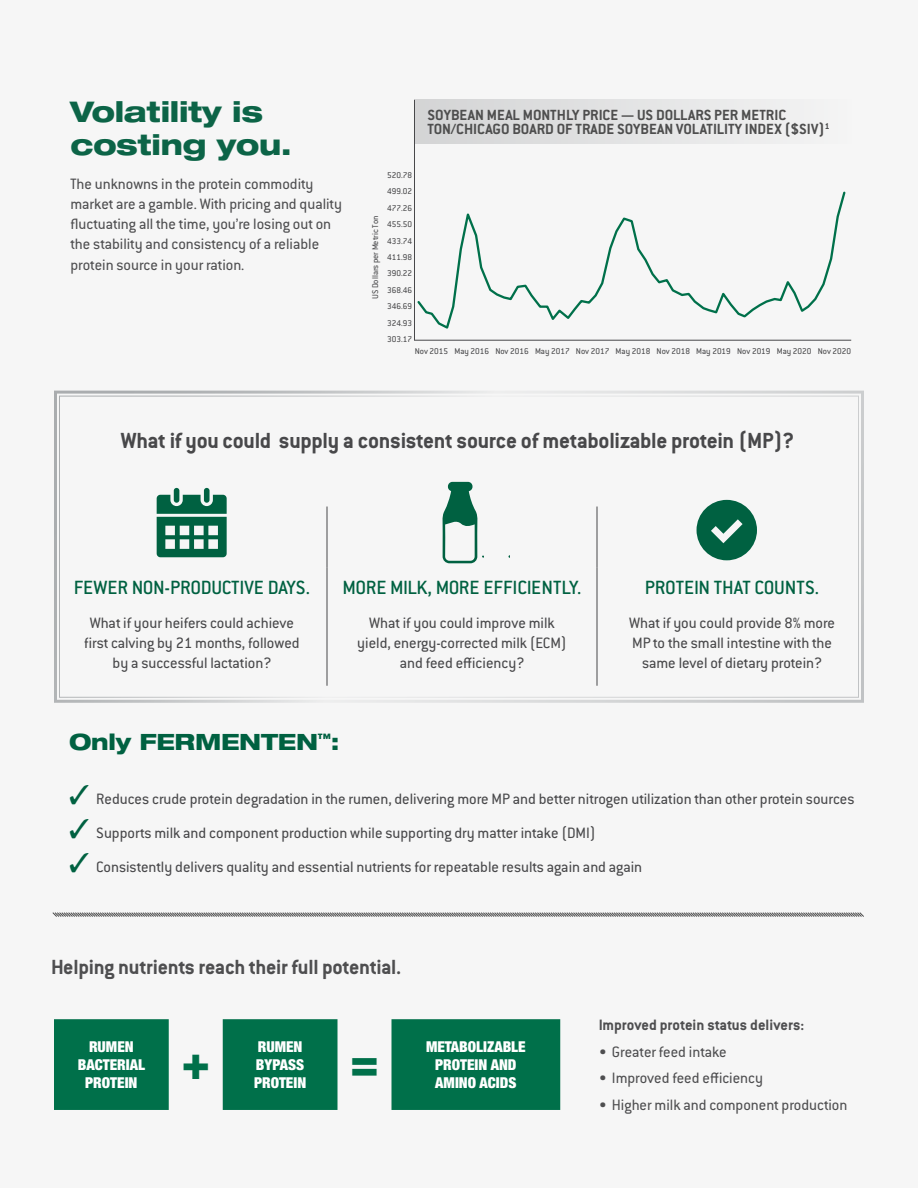
<style>
.page{position:relative;width:918px;height:1188px;background:#f6f6f6}
.page>*{position:absolute;margin:0;border:0;box-sizing:border-box;transform-origin:0 0}
.t1{font:800 expanded 48px "Helvetica Neue LT Std";color:#00704a}
.t2{font:800 expanded 28.5px/33px "Helvetica Neue LT Std";letter-spacing:-.01em;color:#006141}
.t3{font:700 24px "Conduit ITC Std";letter-spacing:-.01em;color:#48484a}
.t4{font:700 22.5px "Conduit ITC Std";letter-spacing:-.01em;color:#48484a}
.t5{font:800 expanded 22.5px "Helvetica Neue LT Std";letter-spacing:-.01em;color:#006141}
.t6{font:500 21px "Conduit ITC Std";letter-spacing:-.01em;color:#006141}
.t7{font:16.5px/20.2px "Conduit ITC Std";color:#48484a;text-align:center}
.t8{font:700 16.5px "Conduit ITC Std";color:#48484a}
.t9{font:700 16.2px/14.9px "Conduit ITC Std";color:#4e4e4e}
.t10{font:900 condensed 15px/18px "Helvetica Neue LT Std";color:#fff;text-align:center}
.t11{font:9.3px/16.4px "Conduit ITC Std";color:#48484a}
.s1{color:#006141}
</style>
<div class="page">
<svg style="left:52px;top:912px;width:812px;height:5px;background:#a2a2a2"></svg>
<svg style="left:54px;top:390px;width:810px;height:313px"></svg>
<hr style="left:327px;top:507px;width:1px;height:60px;background:#48484a">
<hr style="left:597px;top:507px;width:1px;height:60px;background:#48484a">
<hr style="left:327px;top:567px;width:1px;height:119px;background:#48484a">
<hr style="left:597px;top:567px;width:1px;height:119px;background:#48484a">
<svg style="left:414px;top:99px;width:438px;height:242px"></svg>
<svg style="left:415px;top:190px;width:432px;height:141px"></svg>
<svg style="left:54px;top:1019px;width:506px;height:91px;fill:#00704a"></svg>
<svg style="left:441px;top:482px;width:43px;height:81px"></svg>
<svg style="left:157px;top:488px;width:70px;height:69px"></svg>
<svg style="left:697px;top:500px;width:60px;height:60px"></svg>
<h2 class="t2" style="left:70px;top:94px;width:223px">Volatility is costing you.</h2>
<p class="t7" style="left:70px;top:173px;width:273px;text-align:left">The unknowns in the protein commodity market are a gamble. With pricing and quality fluctuating all the time, you’re losing out on the stability and consistency of a reliable protein source in your ration.</p>
<p class="t11" style="left:387px;top:167px;width:26px">520.78</p>
<p class="t11" style="left:387px;top:183px;width:26px">499.02<br>477.26</p>
<p class="t11" style="left:387px;top:232px;width:26px">433.74</p>
<p class="t11" style="left:387px;top:265px;width:26px">390.22<br>368.46</p>
<p class="t11" style="left:387px;top:314px;width:26px">324.93</p>
<p class="t11" style="left:367px;top:299px;width:85px;rotate:-90deg">US Dollars per Metric Ton</p>
<p class="t11" style="left:387px;top:216px;width:26px">455.50</p>
<p class="t11" style="left:387px;top:249px;width:26px">411.98</p>
<p class="t11" style="left:387px;top:298px;width:26px">346.69</p>
<p class="t11" style="left:387px;top:331px;width:26px">303.17</p>
<p class="t9" style="left:428px;top:107px;width:403px">SOYBEAN MEAL MONTHLY PRICE — US DOLLARS PER METRIC<br>TON/CHICAGO BOARD OF TRADE SOYBEAN VOLATILITY INDEX ($SIV)<sup>1</sup></p>
<p class="t11" style="left:415px;top:343px;width:438px">Nov 2015 May 2016 Nov 2016 May 2017 Nov 2017 May 2018 Nov 2018 May 2019 Nov 2019 May 2020 Nov 2020</p>
<h3 class="t3" style="left:121px;top:426px;width:675px">What if you could supply a consistent source of metabolizable protein (MP)?</h3>
<p class="t6" style="left:74px;top:575px;width:238px">FEWER NON-PRODUCTIVE DAYS.</p>
<p class="t7" style="left:84px;top:612px;width:217px">What if your heifers could achieve first calving by 21 months, followed by a successful lactation?</p>
<p class="t6" style="left:342px;top:575px;width:241px">MORE MILK, MORE EFFICIENTLY.</p>
<p class="t7" style="left:357px;top:612px;width:211px">What if you could improve milk yield, energy-corrected milk (ECM) and feed efficiency?</p>
<p class="t6" style="left:645px;top:575px;width:176px">PROTEIN THAT COUNTS.</p>
<p class="t7" style="left:629px;top:612px;width:208px">What if you could provide 8% more<br>MP to the small intestine with the same level of dietary protein?</p>
<h3 class="t5" style="left:69px;top:728px;width:272px">Only FERMENTEN<sup>™</sup>:</h3>
<p class="t7" style="left:69px;top:788px;width:787px"><span class="s1">✓</span> Reduces crude protein degradation in the rumen, delivering more MP and better nitrogen utilization than other protein sources</p>
<p class="t7" style="left:69px;top:822px;width:528px"><span class="s1">✓</span> Supports milk and component production while supporting dry matter intake (DMI)</p>
<p class="t7" style="left:69px;top:856px;width:575px"><span class="s1">✓</span> Consistently delivers quality and essential nutrients for repeatable results again and again</p>
<h3 class="t4" style="left:51px;top:953px;width:352px">Helping nutrients reach their full potential.</h3>
<p class="t10" style="left:78px;top:1037px;width:69px">RUMEN<br>BACTERIAL<br>PROTEIN</p>
<h1 class="t1" style="left:181px;top:1031px;width:30px">+</h1>
<p class="t10" style="left:254px;top:1037px;width:54px;text-align:left">RUMEN<br>BYPASS<br>PROTEIN</p>
<h1 class="t1" style="left:350px;top:1031px;width:30px">=</h1>
<p class="t10" style="left:426px;top:1037px;width:101px">METABOLIZABLE<br>PROTEIN AND<br>AMINO ACIDS</p>
<p class="t8" style="left:598px;top:1015px;width:207px">Improved protein status delivers:</p>
<p class="t7" style="left:598px;top:1041px;width:130px">• Greater feed intake</p>
<p class="t7" style="left:598px;top:1068px;width:166px">• Improved feed efficiency</p>
<p class="t7" style="left:598px;top:1094px;width:251px">• Higher milk and component production</p>
</div>
